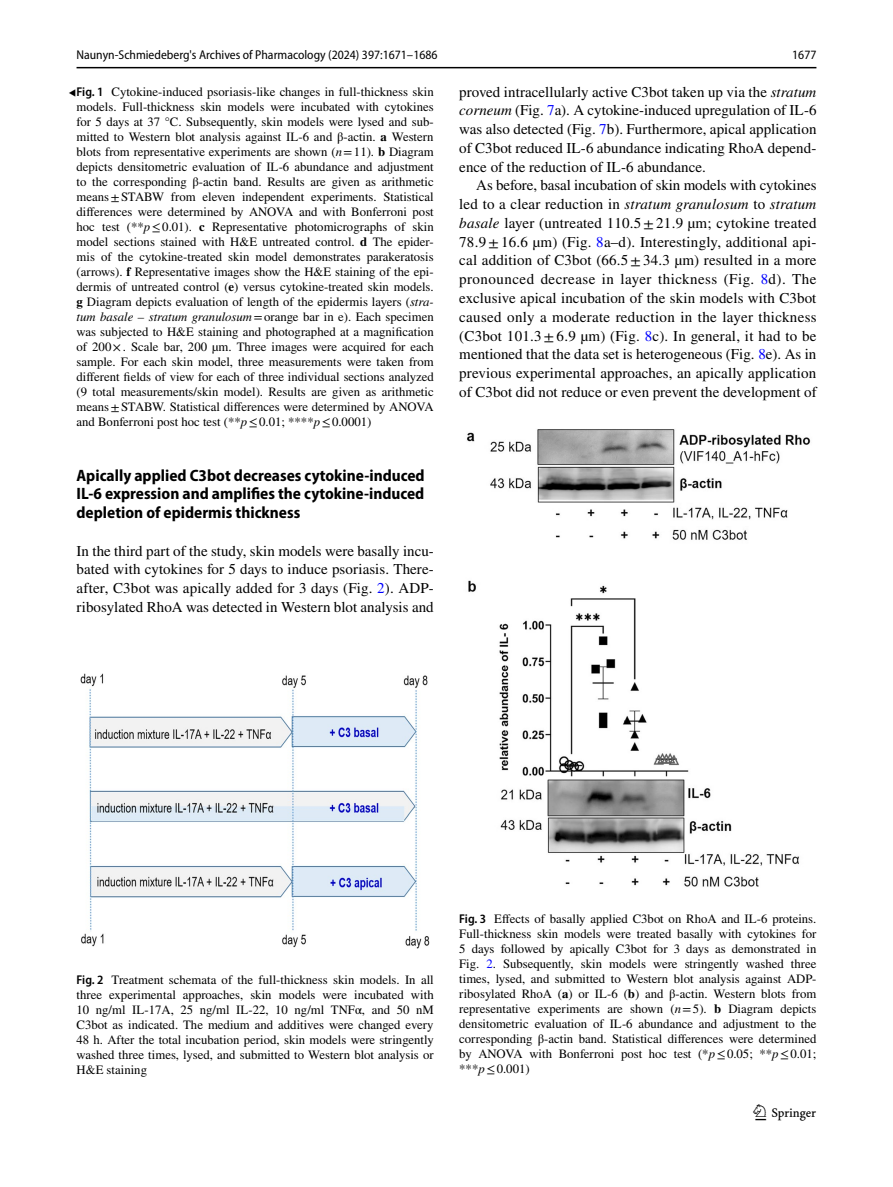
<style>
.page{position:relative;width:893px;height:1187px;background:#fff}
.page>*{position:absolute;margin:0;border:0;box-sizing:border-box;transform-origin:0 0}
.t1{font:22.5px "Springnew Regular 3";color:#000}
.t2{font:700 semi-condensed 16.5px/18.8px "Myriad Pro";color:#000;text-align:justify}
.t3{font:15px/18.8px "STIX";color:#000;text-align:justify}
.t4{font:12.75px/15px "STIX";color:#000;text-align:justify}
.t5{font:semi-condensed 12.75px "Myriad Pro";color:#000}
.s1{font-family:"STIX Math";font-size:12px}
.s2{font-family:"Myriad Pro";font-weight:600;font-stretch:semi-condensed}
.s3{font-weight:700}
.s4{font-style:italic}
.s5{color:#00f}
</style>
<div class="page">
<hr style="left:77px;top:67px;width:739px;height:1px;background:#000">
<img style="left:80px;top:673px;width:350px;height:275px">
<img style="left:467px;top:429px;width:344px;height:458px">
<p class="t5" style="left:77px;top:48px;width:362px">Naunyn-Schmiedeberg's Archives of Pharmacology (2024) 397:1671–1686</p>
<p class="t5" style="left:792px;top:48px;width:26px">1677</p>
<p class="t4" style="left:77px;top:85px;width:359px;text-indent:-8px"><span class="s1">◂</span><span class="s2">Fig. 1</span> Cytokine-induced psoriasis-like changes in full-thickness skin models. Full-thickness skin models were incubated with cytokines for 5 days at 37 °C. Subsequently, skin models were lysed and sub&shy;mitted to Western blot analysis against IL-6 and β-actin. <span class="s3">a</span> Western blots from representative experiments are shown (<span class="s4">n</span>=11). <span class="s3">b</span> Diagram depicts densitometric evaluation of IL-6 abundance and adjustment to the corresponding β-actin band. Results are given as arithmetic means±STABW from eleven independent experiments. Statistical differences were determined by ANOVA and with Bonferroni post hoc test (**<span class="s4">p</span>≤0.01). <span class="s3">c</span> Representative photomicrographs of skin model sections stained with H&amp;E untreated control. <span class="s3">d</span> The epider&shy;mis of the cytokine-treated skin model demonstrates parakeratosis (arrows). <span class="s3">f</span> Representative images show the H&amp;E staining of the epi&shy;dermis of untreated control (<span class="s3">e</span>) versus cytokine-treated skin models. <span class="s3">g</span> Diagram depicts evaluation of length of the epidermis layers (<span class="s4">stra&shy;tum basale – stratum granulosum</span>=orange bar in e). Each specimen was subjected to H&amp;E staining and photographed at a magnification of 200×. Scale bar, 200 µm. Three images were acquired for each sample. For each skin model, three measurements were taken from different fields of view for each of three individual sections analyzed (9 total measurements/skin model). Results are given as arithmetic means±STABW. Statistical differences were determined by ANOVA and Bonferroni post hoc test (**<span class="s4">p</span>≤0.01; ****<span class="s4">p</span>≤0.0001)</p>
<p class="t2" style="left:77px;top:466px;width:350px">Apically applied C3bot decreases cytokine‑induced IL‑6 expression and amplifies the cytokine‑induced depletion of epidermis thickness</p>
<p class="t3" style="left:77px;top:542px;width:359px">In the third part of the study, skin models were basally incu&shy;bated with cytokines for 5 days to induce psoriasis. There&shy;after, C3bot was apically added for 3 days (Fig. <span class="s5">2</span>). ADP&shy;ribosylated RhoA was detected in Western blot analysis and</p>
<p class="t3" style="left:459px;top:83px;width:359px">proved intracellularly active C3bot taken up via the <span class="s4">stratum corneum</span> (Fig. <span class="s5">7</span>a). A cytokine-induced upregulation of IL-6 was also detected (Fig. <span class="s5">7</span>b). Furthermore, apical application of C3bot reduced IL-6 abundance indicating RhoA depend&shy;ence of the reduction of IL-6 abundance.</p>
<p class="t3" style="left:459px;top:177px;width:359px;text-indent:17px">As before, basal incubation of skin models with cytokines led to a clear reduction in <span class="s4">stratum granulosum</span> to <span class="s4">stratum basale</span> layer (untreated 110.5±21.9 µm; cytokine treated 78.9±16.6 µm) (Fig. <span class="s5">8</span>a–d). Interestingly, additional api&shy;cal addition of C3bot (66.5±34.3 µm) resulted in a more pronounced decrease in layer thickness (Fig. <span class="s5">8</span>d). The exclusive apical incubation of the skin models with C3bot caused only a moderate reduction in the layer thickness (C3bot 101.3±6.9 µm) (Fig. <span class="s5">8</span>c). In general, it had to be mentioned that the data set is heterogeneous (Fig. <span class="s5">8</span>e). As in previous experimental approaches, an apically application of C3bot did not reduce or even prevent the development of</p>
<p class="t4" style="left:77px;top:972px;width:359px"><span class="s2">Fig. 2</span> Treatment schemata of the full-thickness skin models. In all three experimental approaches, skin models were incubated with 10 ng/ml IL-17A, 25 ng/ml IL-22, 10 ng/ml TNFα, and 50 nM C3bot as indicated. The medium and additives were changed every 48 h. After the total incubation period, skin models were stringently washed three times, lysed, and submitted to Western blot analysis or H&amp;E staining</p>
<p class="t4" style="left:459px;top:911px;width:359px"><span class="s2">Fig. 3</span> Effects of basally applied C3bot on RhoA and IL-6 proteins.<br>Full-thickness skin models were treated basally with cytokines for 5 days followed by apically C3bot for 3 days as demonstrated in Fig. <span class="s5">2</span>. Subsequently, skin models were stringently washed three times, lysed, and submitted to Western blot analysis against ADP&shy;ribosylated RhoA (<span class="s3">a</span>) or IL-6 (<span class="s3">b</span>) and β-actin. Western blots from representative experiments are shown (<span class="s4">n</span>=5). <span class="s3">b</span> Diagram depicts densitometric evaluation of IL-6 abundance and adjustment to the corresponding β-actin band. Statistical differences were determined by ANOVA with Bonferroni post hoc test (*<span class="s4">p</span>≤0.05; **<span class="s4">p</span>≤0.01; ***<span class="s4">p</span>≤0.001)</p>
<h1 class="t1" style="left:755px;top:1104px;width:62px">1 3</h1>
</div>
